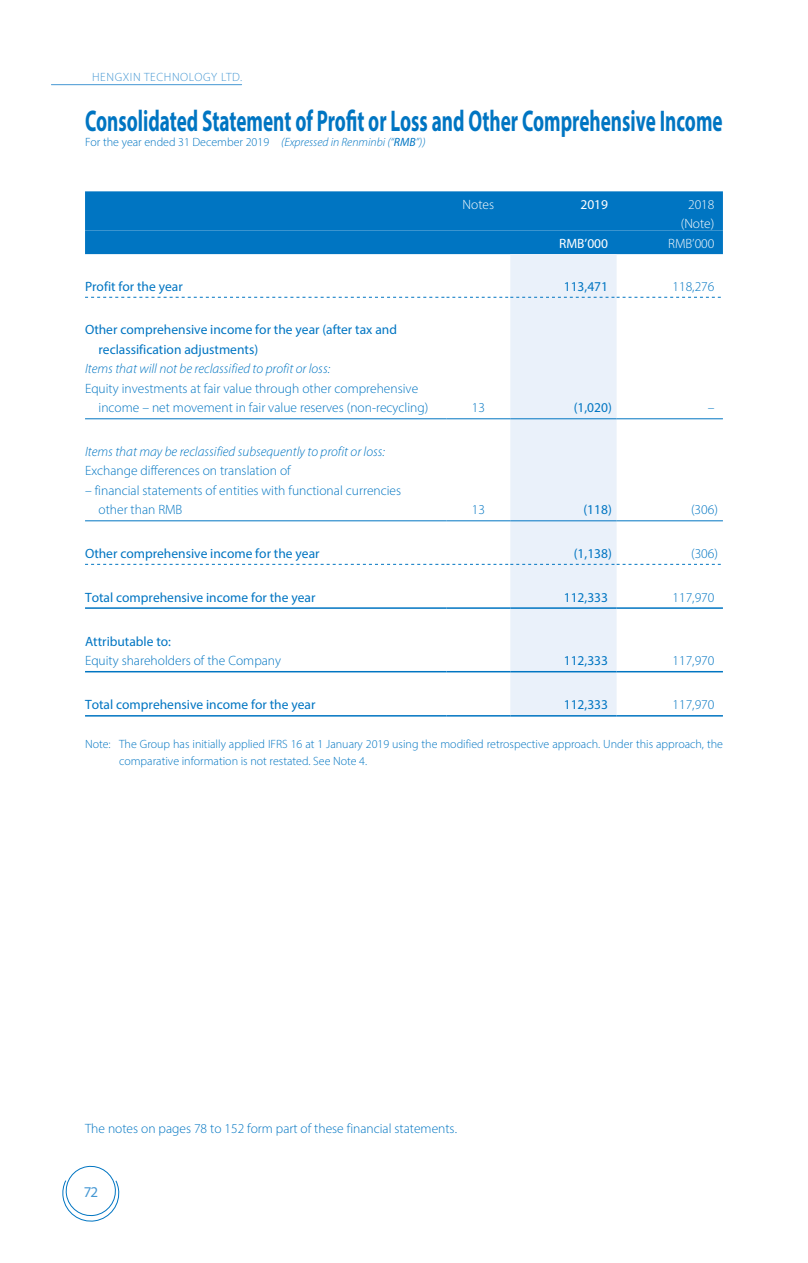
<style>
.page{position:relative;width:808px;height:1263px;background:#fff}
.page>*{position:absolute;margin:0;border:0;box-sizing:border-box;transform-origin:0 0}
.t1{font:700 30px "Myriad Pro";color:#0075c2;scale:.64 1}
.t2{font:15px "Myriad Pro";color:#4597d3}
.t3{font:300 13.5px/19.5px "Myriad Pro";color:#0075c2}
.t4{font:13.5px/19.5px "Myriad Pro";color:#0075c2}
.t5{font:italic 300 13.5px "Myriad Pro";color:#0075c2}
.t6{font:300 13.5px/19.5px "Myriad Pro";color:#fff;text-align:center}
.t7{font:13.5px "Myriad Pro";color:#fff}
.t8{font:300 12px/16.5px "Myriad Pro";color:#0075c2}
.t9{font:300 12px "Myriad Pro";letter-spacing:.05em;color:#4597d3}
.s1{font-style:italic}
.s2{font-weight:400;font-style:italic}
</style>
<div class="page">
<svg style="left:62px;top:1165px;width:58px;height:57px"></svg>
<hr style="left:51px;top:84px;width:191px;height:1px;background:#4597d3">
<div style="left:85px;top:191px;width:638px;height:63px;background:#0075c2"></div>
<div style="left:510px;top:254px;width:107px;height:461px;background:#eaf1fa"></div>
<svg style="left:85px;top:297px;width:636px;height:1px"></svg>
<hr style="left:85px;top:418px;width:361px;height:1px;background:#0075c2">
<hr style="left:446px;top:418px;width:64px;height:1px;background:#0075c2">
<hr style="left:510px;top:418px;width:107px;height:1px;background:#0075c2">
<hr style="left:617px;top:418px;width:106px;height:1px;background:#0075c2">
<hr style="left:85px;top:520px;width:361px;height:1px;background:#0075c2">
<hr style="left:446px;top:520px;width:64px;height:1px;background:#0075c2">
<hr style="left:510px;top:520px;width:107px;height:1px;background:#0075c2">
<hr style="left:617px;top:520px;width:106px;height:1px;background:#0075c2">
<svg style="left:85px;top:564px;width:636px;height:1px"></svg>
<hr style="left:85px;top:607px;width:361px;height:2px;background:#0075c2">
<hr style="left:446px;top:607px;width:64px;height:2px;background:#0075c2">
<hr style="left:510px;top:607px;width:107px;height:2px;background:#0075c2">
<hr style="left:617px;top:607px;width:106px;height:2px;background:#0075c2">
<hr style="left:85px;top:671px;width:361px;height:1px;background:#0075c2">
<hr style="left:446px;top:671px;width:64px;height:1px;background:#0075c2">
<hr style="left:510px;top:671px;width:107px;height:1px;background:#0075c2">
<hr style="left:617px;top:671px;width:106px;height:1px;background:#0075c2">
<hr style="left:85px;top:715px;width:361px;height:1px;background:#0075c2">
<hr style="left:446px;top:715px;width:64px;height:1px;background:#0075c2">
<hr style="left:510px;top:715px;width:107px;height:1px;background:#0075c2">
<hr style="left:617px;top:715px;width:106px;height:1px;background:#0075c2">
<p class="t9" style="left:92px;top:70px;width:152px">HENGXIN TECHNOLOGY LTD.</p>
<h1 class="t1" style="left:85px;top:102px;width:998px">Consolidated Statement of Profit or Loss and Other Comprehensive Income</h1>
<p class="t8" style="left:85px;top:134px;width:342px">For the year ended 31 December 2019 <span class="s1">(Expressed in Renminbi (“</span><span class="s2">RMB</span><span class="s1">”))</span></p>
<p class="t6" style="left:463px;top:194px;width:33px">Notes</p>
<p class="t7" style="left:580px;top:196px;width:29px">2019</p>
<p class="t6" style="left:681px;top:194px;width:35px">2018 (Note)</p>
<p class="t7" style="left:559px;top:235px;width:51px">RMB’000</p>
<p class="t6" style="left:668px;top:233px;width:48px">RMB’000</p>
<p class="t4" style="left:85px;top:276px;width:99px">Profit for the year</p>
<p class="t4" style="left:564px;top:276px;width:46px">113,471</p>
<p class="t3" style="left:672px;top:277px;width:43px">118,276</p>
<p class="t4" style="left:99px;top:320px;width:300px;text-indent:-13px">Other comprehensive income for the year (after tax and reclassification adjustments)</p>
<p class="t5" style="left:85px;top:361px;width:247px">Items that will not be reclassified to profit or loss:</p>
<p class="t3" style="left:99px;top:379px;width:331px;text-indent:-13px">Equity investments at fair value through other comprehensive income – net movement in fair value reserves (non-recycling)</p>
<p class="t3" style="left:472px;top:398px;width:15px">13</p>
<p class="t4" style="left:574px;top:398px;width:40px">(1,020)</p>
<p class="t3" style="left:708px;top:398px;width:8px">–</p>
<p class="t5" style="left:85px;top:443px;width:301px">Items that may be reclassified subsequently to profit or loss:</p>
<p class="t3" style="left:85px;top:461px;width:207px">Exchange differences on translation of</p>
<p class="t3" style="left:99px;top:481px;width:304px;text-indent:-13px">– financial statements of entities with functional currencies other than RMB</p>
<p class="t3" style="left:472px;top:500px;width:15px">13</p>
<p class="t4" style="left:583px;top:500px;width:30px">(118)</p>
<p class="t3" style="left:691px;top:500px;width:28px">(306)</p>
<p class="t4" style="left:85px;top:543px;width:236px">Other comprehensive income for the year</p>
<p class="t4" style="left:574px;top:543px;width:40px">(1,138)</p>
<p class="t3" style="left:691px;top:544px;width:28px">(306)</p>
<p class="t4" style="left:85px;top:587px;width:232px">Total comprehensive income for the year</p>
<p class="t4" style="left:564px;top:587px;width:46px">112,333</p>
<p class="t3" style="left:672px;top:587px;width:43px">117,970</p>
<p class="t4" style="left:85px;top:631px;width:88px">Attributable to:</p>
<p class="t3" style="left:85px;top:651px;width:198px">Equity shareholders of the Company</p>
<p class="t4" style="left:564px;top:651px;width:46px">112,333</p>
<p class="t3" style="left:672px;top:651px;width:43px">117,970</p>
<p class="t4" style="left:85px;top:695px;width:232px">Total comprehensive income for the year</p>
<p class="t4" style="left:564px;top:695px;width:46px">112,333</p>
<p class="t3" style="left:672px;top:695px;width:43px">117,970</p>
<p class="t8" style="left:119px;top:736px;width:605px;text-indent:-34px">Note: The Group has initially applied IFRS 16 at 1 January 2019 using the modified retrospective approach. Under this approach, the comparative information is not restated. See Note 4.</p>
<p class="t3" style="left:85px;top:1119px;width:373px">The notes on pages 78 to 152 form part of these financial statements.</p>
<p class="t2" style="left:84px;top:1183px;width:16px">72</p>
</div>
